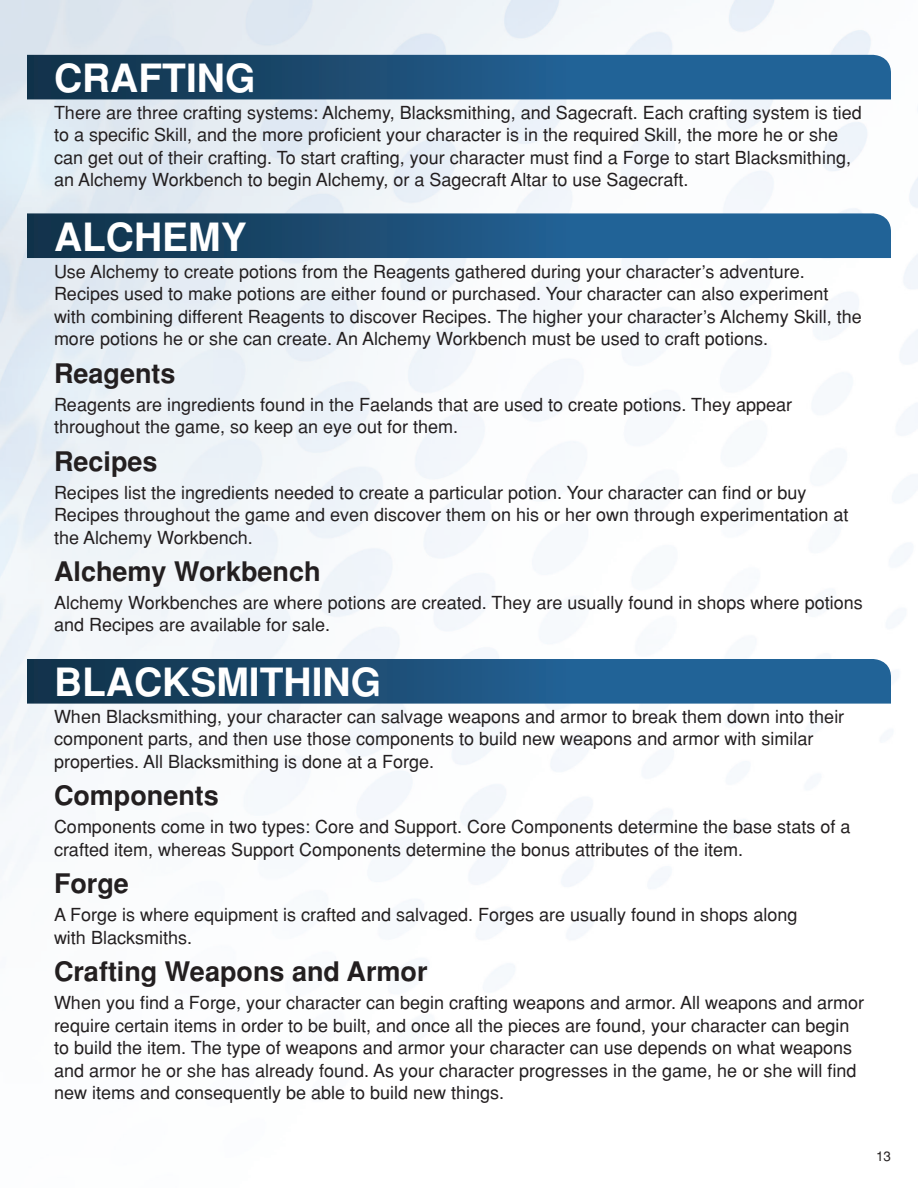
<style>
.page{position:relative;width:918px;height:1188px;background:#fff}
.page>*{position:absolute;margin:0;border:0;box-sizing:border-box;transform-origin:0 0}
.t1{font:700 39px "Helvetica";color:#fff}
.t2{font:700 27px "Helvetica";color:#231f20}
.t3{font:18px/22.5px "Helvetica";color:#231f20}
.t4{font:13.5px "Helvetica";color:#231f20}
</style>
<div class="page">
<svg style="left:27px;top:55px;width:864px;height:44px;background:#1c527b"></svg>
<svg style="left:27px;top:213px;width:864px;height:45px;background:#1e537c"></svg>
<svg style="left:27px;top:659px;width:864px;height:45px;background:#1e537c"></svg>
<h1 class="t1" style="left:54px;top:55px;width:196px">Crafting</h1>
<p class="t3" style="left:54px;top:101px;width:809px">There are three crafting systems: Alchemy, Blacksmithing, and Sagecraft. Each crafting system is tied to a specific Skill, and the more proficient your character is in the required Skill, the more he or she can get out of their crafting. To start crafting, your character must find a Forge to start Blacksmithing, an Alchemy Workbench to begin Alchemy, or a Sagecraft Altar to use Sagecraft.</p>
<h1 class="t1" style="left:54px;top:214px;width:194px">Alchemy</h1>
<p class="t3" style="left:54px;top:260px;width:810px">Use Alchemy to create potions from the Reagents gathered during your character’s adventure.<br>Recipes used to make potions are either found or purchased. Your character can also experiment with combining different Reagents to discover Recipes. The higher your character’s Alchemy Skill, the more potions he or she can create. An Alchemy Workbench must be used to craft potions.</p>
<h2 class="t2" style="left:54px;top:357px;width:123px">Reagents</h2>
<p class="t3" style="left:54px;top:393px;width:740px">Reagents are ingredients found in the Faelands that are used to create potions. They appear throughout the game, so keep an eye out for them.</p>
<h2 class="t2" style="left:54px;top:445px;width:105px">Recipes</h2>
<p class="t3" style="left:54px;top:481px;width:796px">Recipes list the ingredients needed to create a particular potion. Your character can find or buy<br>Recipes throughout the game and even discover them on his or her own through experimentation at the Alchemy Workbench.</p>
<h2 class="t2" style="left:54px;top:556px;width:268px">Alchemy Workbench</h2>
<p class="t3" style="left:54px;top:591px;width:810px">Alchemy Workbenches are where potions are created. They are usually found in shops where potions and Recipes are available for sale.</p>
<h1 class="t1" style="left:54px;top:659px;width:322px">Blacksmithing</h1>
<p class="t3" style="left:54px;top:705px;width:792px">When Blacksmithing, your character can salvage weapons and armor to break them down into their component parts, and then use those components to build new weapons and armor with similar properties. All Blacksmithing is done at a Forge.</p>
<h2 class="t2" style="left:54px;top:780px;width:166px">Components</h2>
<p class="t3" style="left:54px;top:815px;width:798px">Components come in two types: Core and Support. Core Components determine the base stats of a crafted item, whereas Support Components determine the bonus attributes of the item.</p>
<h2 class="t2" style="left:54px;top:868px;width:77px">Forge</h2>
<p class="t3" style="left:54px;top:903px;width:745px">A Forge is where equipment is crafted and salvaged. Forges are usually found in shops along with Blacksmiths.</p>
<h2 class="t2" style="left:54px;top:956px;width:375px">Crafting Weapons and Armor</h2>
<p class="t3" style="left:54px;top:991px;width:812px">When you find a Forge, your character can begin crafting weapons and armor. All weapons and armor require certain items in order to be built, and once all the pieces are found, your character can begin to build the item. The type of weapons and armor your character can use depends on what weapons and armor he or she has already found. As your character progresses in the game, he or she will find new items and consequently be able to build new things.</p>
<p class="t4" style="left:876px;top:1148px;width:17px">13</p>
</div>
